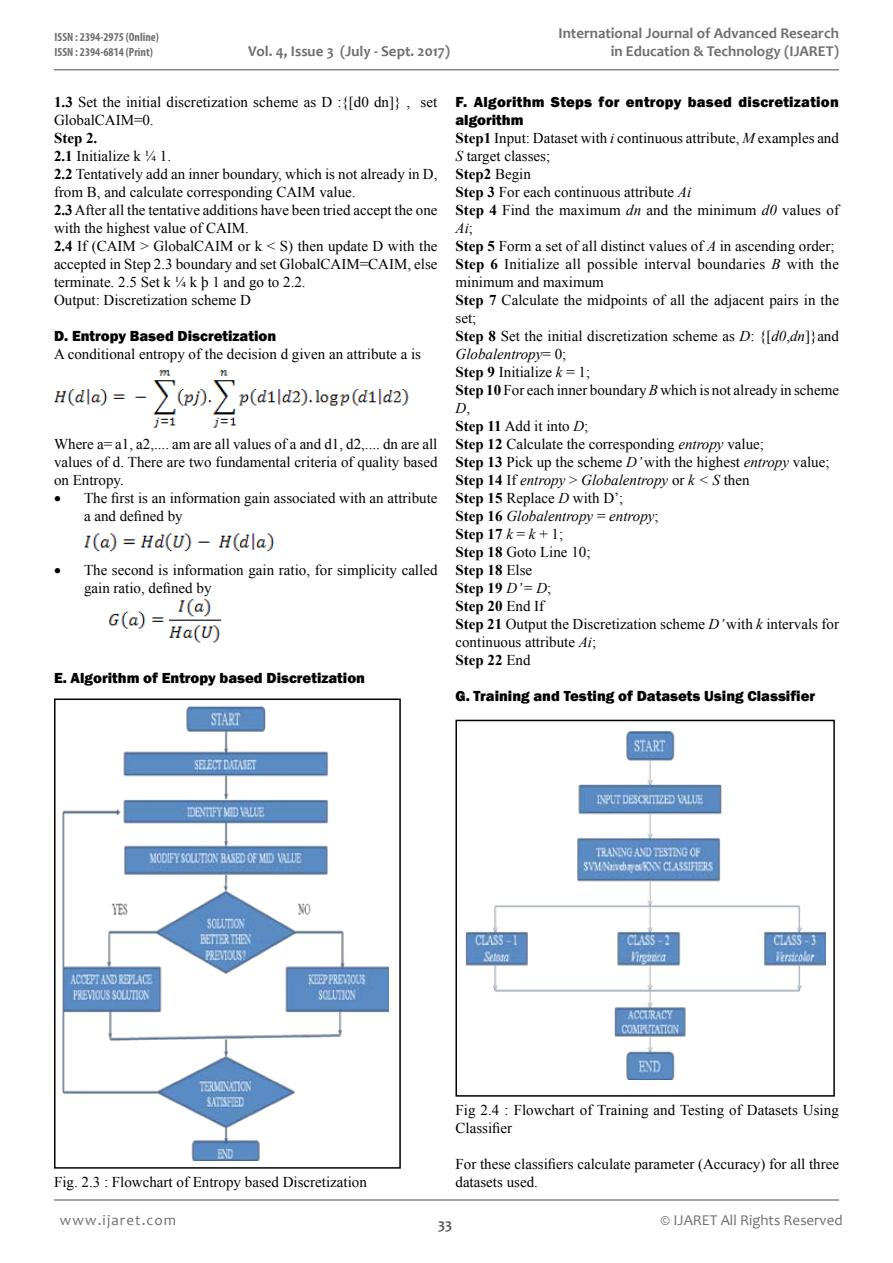
<style>
.page{position:relative;width:893px;height:1263px;background:#fff}
.page>*{position:absolute;margin:0;border:0;box-sizing:border-box;transform-origin:0 0}
.t1{font:15px/18px "Times New Roman";color:#000}
.t2{font:800 15px/18px "Franklin Gothic";color:#000}
.t3{font:700 15px/18px "Candara";color:#6d6f71;text-align:right}
.t4{font:15px "Candara";color:#6d6f71}
.t5{font:15px "Candara";letter-spacing:.075em;color:#6d6f71}
.t6{font:700 15px "Candara";color:#58595b}
.t7{font:700 condensed 12px/14.4px "Myriad Pro";color:#6d6f71}
.s1{font-weight:700}
.s2{font-style:italic}
</style>
<div class="page">
<hr style="left:54px;top:69px;width:785px;height:2px;background:#86888b">
<hr style="left:54px;top:1199px;width:785px;height:2px;background:#86888b">
<img style="left:54px;top:370px;width:355px;height:58px">
<img style="left:84px;top:533px;width:189px;height:19px">
<img style="left:108px;top:599px;width:112px;height:44px">
<img style="left:62px;top:707px;width:327px;height:454px">
<div style="left:54px;top:698px;width:347px;height:470px;border:2px solid #000"></div>
<img style="left:465px;top:731px;width:360px;height:349px">
<div style="left:455px;top:720px;width:380px;height:376px;border:2px solid #000"></div>
<p class="t7" style="left:55px;top:30px;width:106px">ISSN : 2394-2975 (Online)<br>ISSN : 2394-6814 (Print)</p>
<p class="t3" style="left:248px;top:42px;width:203px">Vol. 4, Issue 3 (July - Sept. 2017)</p>
<p class="t3" style="left:558px;top:24px;width:282px">International Journal of Advanced Research in Education &amp; Technology (IJARET)</p>
<p class="t1" style="left:54px;top:92px;width:385px"><span class="s1">1.3</span> Set the initial discretization scheme as D :{[d0 dn]} , set<br>GlobalCAIM=0.</p>
<p class="t1" style="left:54px;top:128px;width:385px"><span class="s1">Step 2.<br>2.1</span> Initialize k ¼ 1.<br><span class="s1">2.2</span> Tentatively add an inner boundary, which is not already in D, from B, and calculate corresponding CAIM value.<br><span class="s1">2.3</span> After all the tentative additions have been tried accept the one with the highest value of CAIM.<br><span class="s1">2.4</span> If (CAIM &gt; GlobalCAIM or k &lt; S) then update D with the accepted in Step 2.3 boundary and set GlobalCAIM=CAIM, else terminate. 2.5 Set k ¼ k þ 1 and go to 2.2.<br>Output: Discretization scheme D</p>
<p class="t2" style="left:54px;top:326px;width:224px">D. Entropy Based Discretization</p>
<p class="t1" style="left:54px;top:344px;width:369px">A conditional entropy of the decision d given an attribute a is</p>
<p class="t1" style="left:54px;top:434px;width:385px;text-align:justify">Where a= a1, a2,.... am are all values of a and d1, d2,.... dn are all values of d. There are two fundamental criteria of quality based on Entropy.</p>
<p class="t1" style="left:84px;top:488px;width:355px;text-indent:-30px">• The first is an information gain associated with an attribute a and defined by</p>
<p class="t1" style="left:84px;top:560px;width:355px;text-indent:-30px">• The second is information gain ratio, for simplicity called gain ratio, defined by</p>
<p class="t2" style="left:54px;top:668px;width:313px">E. Algorithm of Entropy based Discretization</p>
<p class="t2" style="left:455px;top:92px;width:385px">F. Algorithm Steps for entropy based discretization algorithm</p>
<p class="t1" style="left:455px;top:128px;width:385px"><span class="s1">Step1</span> Input: Dataset with <span class="s2">i</span> continuous attribute, <span class="s2">M</span> examples and<br><span class="s2">S</span> target classes;<br><span class="s1">Step2</span> Begin<br><span class="s1">Step 3</span> For each continuous attribute <span class="s2">Ai<br></span><span class="s1">Step 4</span> Find the maximum <span class="s2">dn</span> and the minimum <span class="s2">d0</span> values of<br><span class="s2">Ai</span>;<br><span class="s1">Step 5</span> Form a set of all distinct values of <span class="s2">A</span> in ascending order;<br><span class="s1">Step 6</span> Initialize all possible interval boundaries <span class="s2">B</span> with the minimum and maximum<br><span class="s1">Step 7</span> Calculate the midpoints of all the adjacent pairs in the set;<br><span class="s1">Step 8</span> Set the initial discretization scheme as <span class="s2">D</span>: {[<span class="s2">d0</span>,<span class="s2">dn</span>]}and<br><span class="s2">Globalentropy</span>= 0;<br><span class="s1">Step 9</span> Initialize <span class="s2">k</span> = 1;<br><span class="s1">Step 10</span> For each inner boundary <span class="s2">B</span> which is not already in scheme<br><span class="s2">D</span>,<br><span class="s1">Step 11</span> Add it into <span class="s2">D</span>;<br><span class="s1">Step 12</span> Calculate the corresponding <span class="s2">entropy</span> value;<br><span class="s1">Step 13</span> Pick up the scheme <span class="s2">D’</span> with the highest <span class="s2">entropy</span> value;<br><span class="s1">Step 14</span> If <span class="s2">entropy</span> &gt; <span class="s2">Globalentropy</span> or <span class="s2">k &lt; S</span> then<br><span class="s1">Step 15</span> Replace <span class="s2">D</span> with D’;<br><span class="s1">Step 16</span> <span class="s2">Globalentropy</span> = <span class="s2">entropy</span>;<br><span class="s1">Step 17</span> <span class="s2">k</span> = <span class="s2">k</span> + 1;<br><span class="s1">Step 18</span> Goto Line 10;<br><span class="s1">Step 18</span> Else<br><span class="s1">Step 19</span> <span class="s2">D’</span> = <span class="s2">D</span>;<br><span class="s1">Step 20</span> End If<br><span class="s1">Step 21</span> Output the Discretization scheme <span class="s2">D’</span> with <span class="s2">k</span> intervals for continuous attribute <span class="s2">Ai</span>;<br><span class="s1">Step 22</span> End</p>
<p class="t2" style="left:455px;top:686px;width:361px">G. Training and Testing of Datasets Using Classifier</p>
<p class="t1" style="left:54px;top:1172px;width:314px">Fig. 2.3 : Flowchart of Entropy based Discretization</p>
<p class="t1" style="left:455px;top:1100px;width:385px">Fig 2.4 : Flowchart of Training and Testing of Datasets Using<br>Classifier</p>
<p class="t1" style="left:455px;top:1154px;width:385px">For these classifiers calculate parameter (Accuracy) for all three datasets used.</p>
<p class="t5" style="left:60px;top:1210px;width:118px">www.ijaret.com</p>
<p class="t4" style="left:661px;top:1210px;width:184px">© IJARET All Rights Reserved</p>
<p class="t6" style="left:438px;top:1214px;width:16px">33</p>
</div>
